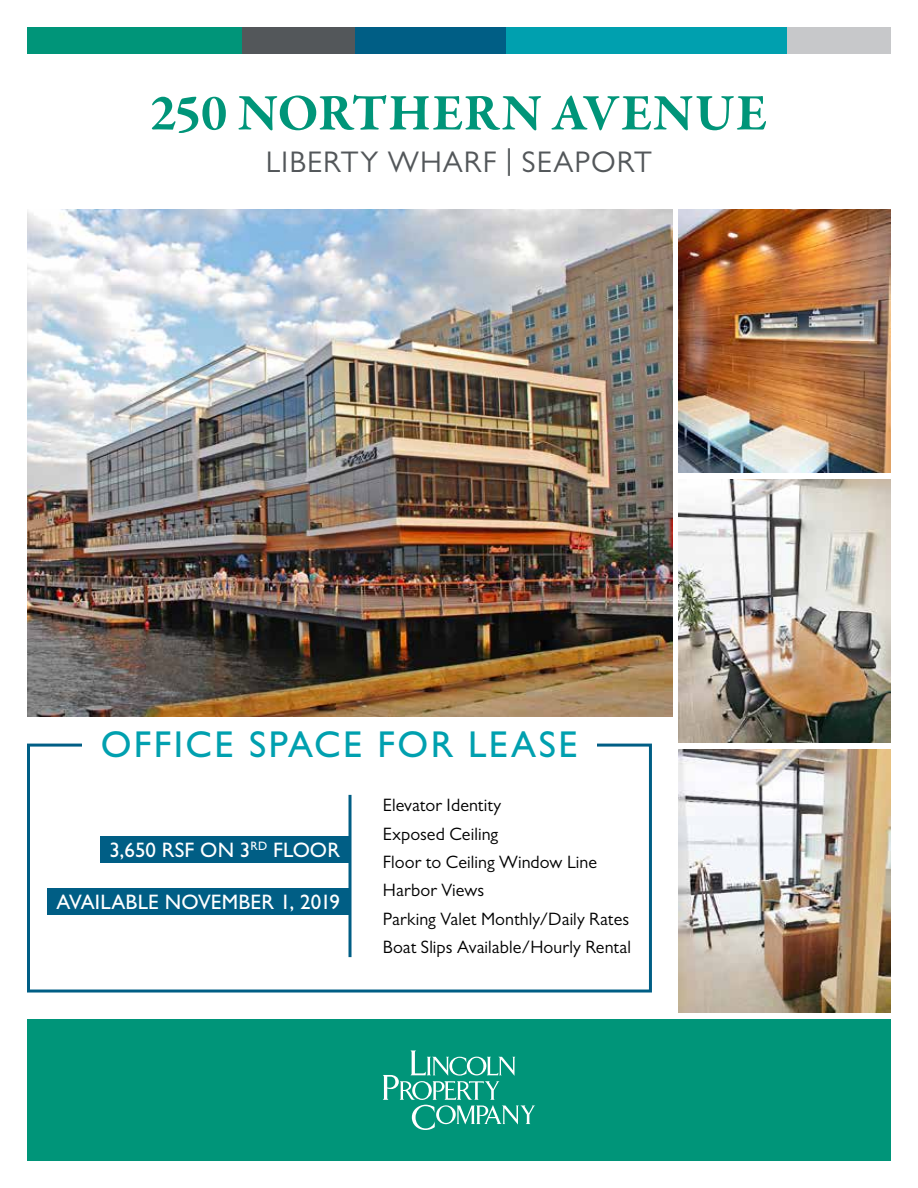
<style>
.page{position:relative;width:918px;height:1188px;background:#fff}
.page>*{position:absolute;margin:0;border:0;box-sizing:border-box;transform-origin:0 0}
.t1{font:700 52.5px "Garamond Premr Pro";letter-spacing:.005em;color:#009579}
.t2{font:500 37.5px "Gill Sans MT Std";letter-spacing:.065em;color:#00a0af}
.t3{font:30px "Gill Sans MT Std";letter-spacing:.035em;color:#53575a}
.t4{font:500 21px "Gill Sans MT Std";letter-spacing:.005em;color:#fff}
.t5{font:18px/28.3px "Gill Sans MT Std";letter-spacing:.005em;color:#000}
</style>
<div class="page">
<div style="left:27px;top:1020px;width:864px;height:141px;background:#009579"></div>
<img style="left:27px;top:209px;width:645px;height:508px">
<img style="left:679px;top:209px;width:212px;height:264px">
<img style="left:679px;top:479px;width:212px;height:264px">
<img style="left:679px;top:749px;width:212px;height:264px">
<div style="left:27px;top:27px;width:216px;height:27px;background:#009579"></div>
<div style="left:243px;top:27px;width:112px;height:27px;background:#53575a"></div>
<div style="left:355px;top:27px;width:151px;height:27px;background:#005e85"></div>
<div style="left:506px;top:27px;width:282px;height:27px;background:#00a0af"></div>
<div style="left:788px;top:27px;width:103px;height:27px;background:#c7c8ca"></div>
<svg style="left:383px;top:1051px;width:152px;height:79px"></svg>
<div style="left:27px;top:744px;width:625px;height:249px;border:3px solid #005e85"></div>
<div style="left:82px;top:730px;width:515px;height:26px;background:#fff"></div>
<hr style="left:349px;top:795px;width:3px;height:162px;background:#005e85">
<div style="left:101px;top:836px;width:249px;height:27px;background:#005e85"></div>
<div style="left:48px;top:888px;width:302px;height:27px;background:#005e85"></div>
<h1 class="t1" style="left:150px;top:81px;width:619px">250 NORTHERN AVENUE</h1>
<h3 class="t3" style="left:266px;top:145px;width:388px">LIBERTY WHARF | SEAPORT</h3>
<h2 class="t2" style="left:101px;top:722px;width:479px">OFFICE SPACE FOR LEASE</h2>
<p class="t4" style="left:109px;top:838px;width:232px">3,650 RSF ON 3<sup>RD</sup> FLOOR</p>
<p class="t4" style="left:57px;top:890px;width:285px">AVAILABLE NOVEMBER 1, 2019</p>
<p class="t5" style="left:383px;top:791px;width:250px">Elevator Identity<br>Exposed Ceiling<br>Floor to Ceiling Window Line<br>Harbor Views<br>Parking Valet Monthly/Daily Rates<br>Boat Slips Available/Hourly Rental</p>
</div>
